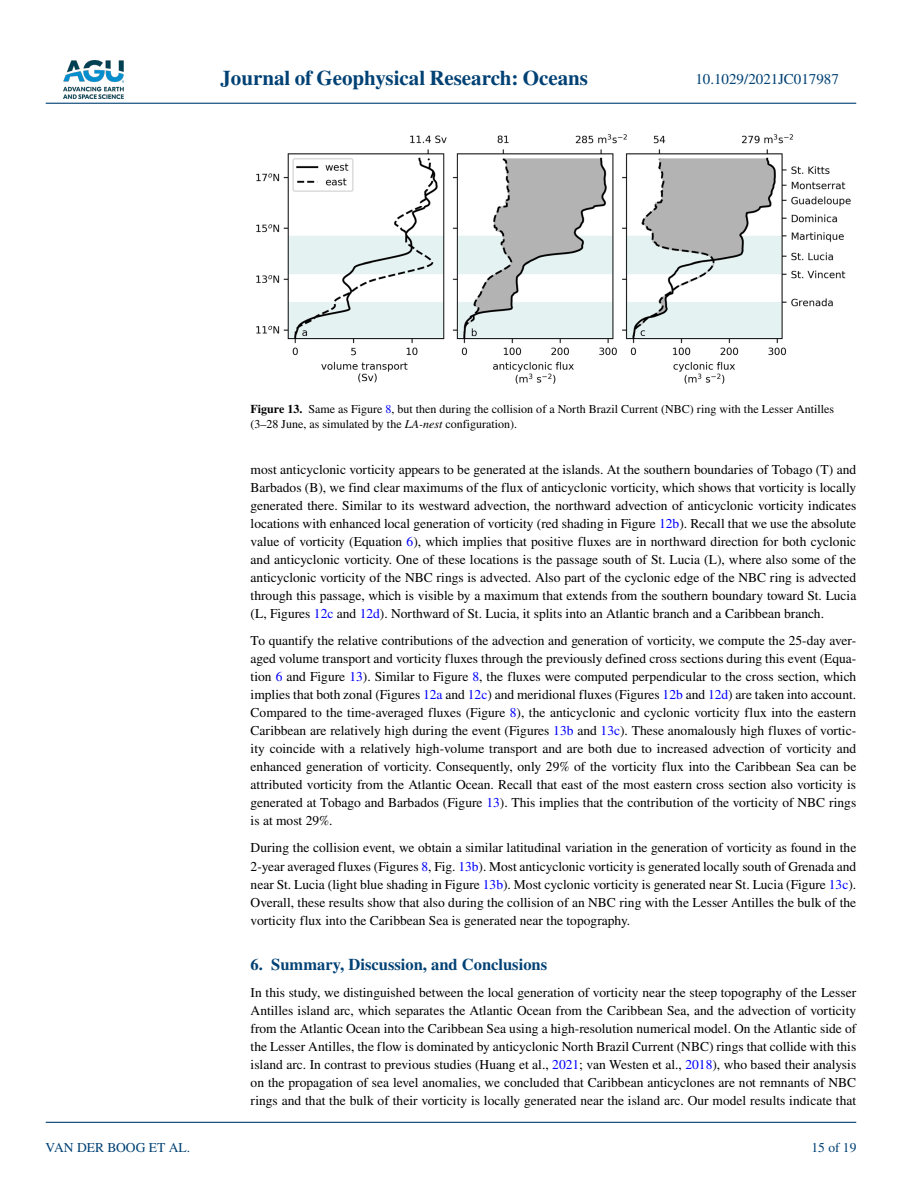
<style>
.page{position:relative;width:902px;height:1183px;background:#fff}
.page>*{position:absolute;margin:0;border:0;box-sizing:border-box;transform-origin:0 0}
.t1{font:700 21px "STIX";color:#004174}
.t2{font:700 16.5px "STIX";color:#004174}
.t3{font:15px "STIX";color:#004174}
.t4{font:13.5px/18px "STIX";color:#000;text-align:justify}
.t5{font:13.5px "STIX";color:#004174}
.t6{font:12px/15px "STIX";color:#000}
.s1{font-weight:700}
.s2{color:#00f}
.s3{font-style:italic}
</style>
<div class="page">
<img style="left:63px;top:60px;width:60px;height:39px">
<hr style="left:46px;top:103px;width:810px;height:1px;background:#004174">
<hr style="left:46px;top:1121px;width:810px;height:1px;background:#004174">
<img style="left:256px;top:134px;width:595px;height:250px">
<h1 class="t1" style="left:220px;top:66px;width:369px">Journal of Geophysical Research: Oceans</h1>
<p class="t3" style="left:695px;top:69px;width:145px">10.1029/2021JC017987</p>
<p class="t5" style="left:45px;top:1138px;width:146px">VAN DER BOOG ET AL.</p>
<p class="t6" style="left:250px;top:402px;width:585px"><span class="s1">Figure 13.</span> Same as Figure <span class="s2">8</span>, but then during the collision of a North Brazil Current (NBC) ring with the Lesser Antilles (3–28 June, as simulated by the <span class="s3">LA-nest</span> configuration).</p>
<p class="t4" style="left:250px;top:461px;width:607px">most anticyclonic vorticity appears to be generated at the islands. At the southern boundaries of Tobago (T) and Barbados (B), we find clear maximums of the flux of anticyclonic vorticity, which shows that vorticity is locally generated there. Similar to its westward advection, the northward advection of anticyclonic vorticity indicates locations with enhanced local generation of vorticity (red shading in Figure <span class="s2">12b</span>). Recall that we use the absolute value of vorticity (Equation <span class="s2">6</span>), which implies that positive fluxes are in northward direction for both cyclonic and anticyclonic vorticity. One of these locations is the passage south of St. Lucia (L), where also some of the anticyclonic vorticity of the NBC rings is advected. Also part of the cyclonic edge of the NBC ring is advected through this passage, which is visible by a maximum that extends from the southern boundary toward St. Lucia (L, Figures <span class="s2">12c</span> and <span class="s2">12d</span>). Northward of St. Lucia, it splits into an Atlantic branch and a Caribbean branch.</p>
<p class="t4" style="left:250px;top:632px;width:607px">To quantify the relative contributions of the advection and generation of vorticity, we compute the 25-day aver&shy;aged volume transport and vorticity fluxes through the previously defined cross sections during this event (Equa&shy;tion <span class="s2">6</span> and Figure <span class="s2">13</span>). Similar to Figure <span class="s2">8</span>, the fluxes were computed perpendicular to the cross section, which implies that both zonal (Figures <span class="s2">12a</span> and <span class="s2">12c</span>) and meridional fluxes (Figures <span class="s2">12b</span> and <span class="s2">12d</span>) are taken into account.<br>Compared to the time-averaged fluxes (Figure <span class="s2">8</span>), the anticyclonic and cyclonic vorticity flux into the eastern Caribbean are relatively high during the event (Figures <span class="s2">13b</span> and <span class="s2">13c</span>). These anomalously high fluxes of vortic&shy;ity coincide with a relatively high-volume transport and are both due to increased advection of vorticity and enhanced generation of vorticity. Consequently, only 29% of the vorticity flux into the Caribbean Sea can be attributed vorticity from the Atlantic Ocean. Recall that east of the most eastern cross section also vorticity is generated at Tobago and Barbados (Figure <span class="s2">13</span>). This implies that the contribution of the vorticity of NBC rings is at most 29%.</p>
<p class="t4" style="left:250px;top:839px;width:607px">During the collision event, we obtain a similar latitudinal variation in the generation of vorticity as found in the 2-year averaged fluxes (Figures <span class="s2">8</span>, Fig. <span class="s2">13b</span>). Most anticyclonic vorticity is generated locally south of Grenada and near St. Lucia (light blue shading in Figure <span class="s2">13b</span>). Most cyclonic vorticity is generated near St. Lucia (Figure <span class="s2">13c</span>).<br>Overall, these results show that also during the collision of an NBC ring with the Lesser Antilles the bulk of the vorticity flux into the Caribbean Sea is generated near the topography.</p>
<p class="t2" style="left:250px;top:954px;width:298px">6. Summary, Discussion, and Conclusions</p>
<p class="t4" style="left:250px;top:983px;width:607px">In this study, we distinguished between the local generation of vorticity near the steep topography of the Lesser Antilles island arc, which separates the Atlantic Ocean from the Caribbean Sea, and the advection of vorticity from the Atlantic Ocean into the Caribbean Sea using a high-resolution numerical model. On the Atlantic side of the Lesser Antilles, the flow is dominated by anticyclonic North Brazil Current (NBC) rings that collide with this island arc. In contrast to previous studies (Huang et al., <span class="s2">2021</span>; van Westen et al., <span class="s2">2018</span>), who based their analysis on the propagation of sea level anomalies, we concluded that Caribbean anticyclones are not remnants of NBC rings and that the bulk of their vorticity is locally generated near the island arc. Our model results indicate that</p>
<p class="t5" style="left:811px;top:1138px;width:46px">15 of 19</p>
</div>
